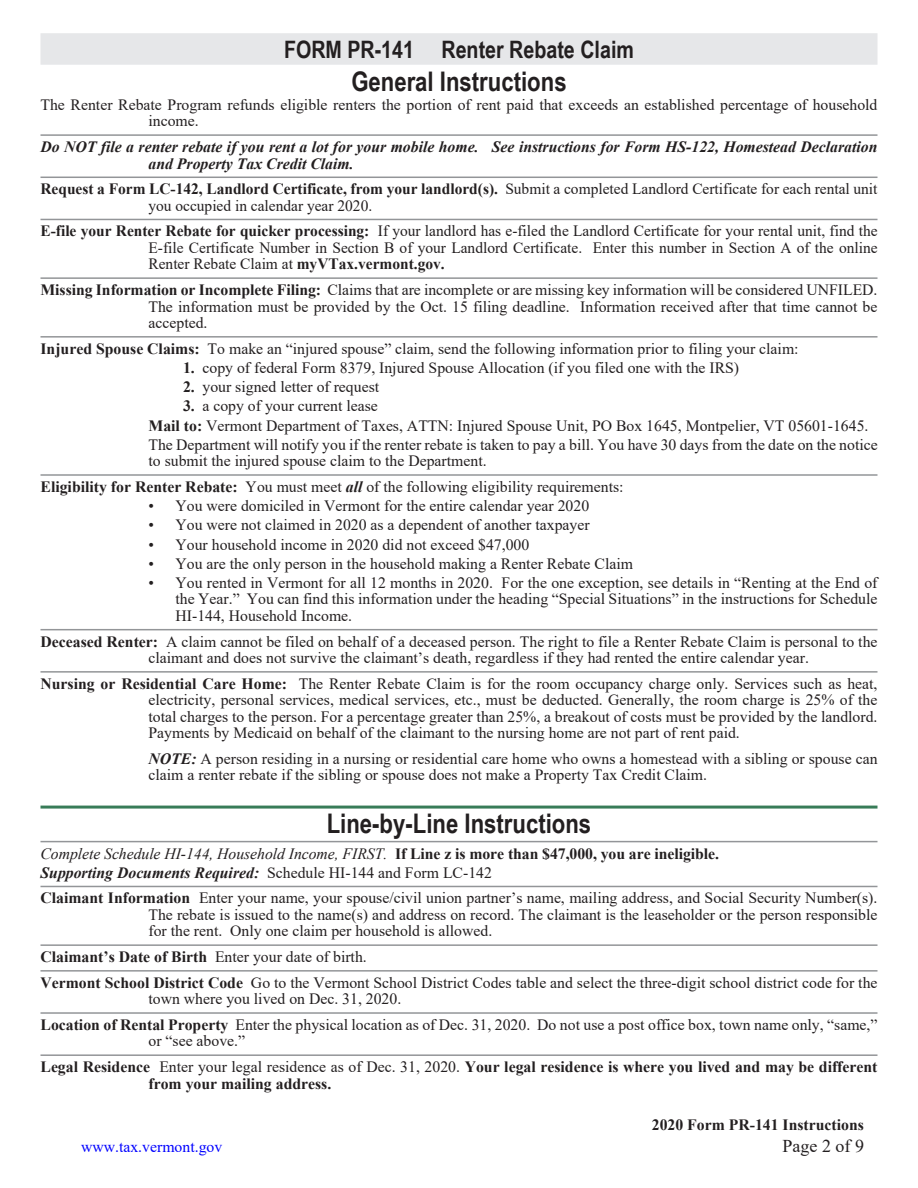
<style>
.page{position:relative;width:918px;height:1188px;background:#fff}
.page>*{position:absolute;margin:0;border:0;box-sizing:border-box;transform-origin:0 0}
.Line-by-Line_header{font:700 27px "Arial Narrow";color:#231f20}
._2012Inc-MajorHeader{font:700 27px "Arial Narrow";color:#231f20}
._2012IncInstr-FormNu{font:700 24px "Arial Narrow";color:#231f20}
.t1{font:18px "Times New Roman";color:#231f20}
._2012Inc-MinorHeader{font:15.75px/16.5px "Times New Roman";color:#231f20}
._2012IncInst-Normal{font:15.75px/16.5px "Times New Roman";color:#231f20}
._2012Inc-MinorHeader-2{font:700 15.75px/16.5px "Times New Roman";color:#231f20}
._2012Inc-MinorHeader-3{font:italic 700 15.75px/16.5px "Times New Roman";color:#231f20}
._2012Inc-Bullets{font:15.75px "Times New Roman";color:#231f20}
._2012Inc-MinorHeader-4{font:italic 15.75px "Times New Roman";letter-spacing:-.005em;color:#231f20}
._2012IncInst-Normal-2{font:italic 700 15.75px "Times New Roman";color:#231f20}
.t2{font:15.75px "Times New Roman";color:#00f}
.s1{font-weight:700}
.s2{font-weight:700;font-style:italic}
.s3{font-weight:700;font-style:normal}
.s4{font-weight:400;font-style:normal}
.s5{font-weight:400}
</style>
<div class="page">
<div style="left:40px;top:33px;width:838px;height:32px;background:#e6e7e9"></div>
<hr style="left:40px;top:134px;width:838px;height:2px;background:#939598">
<hr style="left:40px;top:177px;width:838px;height:1px;background:#939598">
<hr style="left:40px;top:219px;width:838px;height:1px;background:#939598">
<hr style="left:40px;top:277px;width:838px;height:2px;background:#939598">
<hr style="left:40px;top:336px;width:838px;height:2px;background:#939598">
<hr style="left:40px;top:474px;width:838px;height:2px;background:#939598">
<hr style="left:40px;top:629px;width:838px;height:1px;background:#939598">
<hr style="left:40px;top:671px;width:838px;height:2px;background:#939598">
<hr style="left:40px;top:806px;width:838px;height:3px;background:#387c58">
<hr style="left:40px;top:841px;width:838px;height:1px;background:#939598">
<hr style="left:40px;top:886px;width:838px;height:1px;background:#939598">
<hr style="left:40px;top:944px;width:838px;height:2px;background:#939598">
<hr style="left:40px;top:970px;width:838px;height:2px;background:#939598">
<hr style="left:40px;top:1012px;width:838px;height:2px;background:#939598">
<hr style="left:40px;top:1054px;width:838px;height:2px;background:#939598">
<p class="_2012IncInstr-FormNu" style="left:284px;top:31px;width:351px">FORM PR-141 Renter Rebate Claim</p>
<p class="_2012Inc-MajorHeader" style="left:351px;top:61px;width:217px">General Instructions</p>
<p class="_2012IncInst-Normal" style="left:148px;top:96px;width:731px;text-indent:-108px">The Renter Rebate Program refunds eligible renters the portion of rent paid that exceeds an established percentage of household income.</p>
<p class="_2012Inc-MinorHeader-3" style="left:148px;top:138px;width:730px;text-indent:-108px">Do NOT file a renter rebate if you rent a lot for your mobile home. See instructions for Form HS-122, Homestead Declaration and Property Tax Credit Claim.</p>
<p class="_2012Inc-MinorHeader" style="left:148px;top:180px;width:731px;text-indent:-108px"><span class="s1">Request a Form LC-142, Landlord Certificate, from your landlord(s).</span> Submit a completed Landlord Certificate for each rental unit you occupied in calendar year 2020.</p>
<p class="_2012Inc-MinorHeader" style="left:148px;top:222px;width:731px;text-align:justify;text-indent:-108px"><span class="s1">E-file your Renter Rebate for quicker processing:</span> If your landlord has e-filed the Landlord Certificate for your rental unit, find the E-file Certificate Number in Section B of your Landlord Certificate. Enter this number in Section A of the online Renter Rebate Claim at <span class="s1">myVTax.vermont.gov.</span></p>
<p class="_2012Inc-MinorHeader" style="left:148px;top:281px;width:731px;text-align:justify;text-indent:-108px"><span class="s1">Missing Information or Incomplete Filing:</span> Claims that are incomplete or are missing key information will be considered UNFILED.<br>The information must be provided by the Oct. 15 filing deadline. Information received after that time cannot be accepted.</p>
<p class="_2012Inc-MinorHeader" style="left:40px;top:340px;width:760px"><span class="s1">Injured Spouse Claims:</span> To make an “injured spouse” claim, send the following information prior to filing your claim:</p>
<p class="_2012Inc-Bullets" style="left:183px;top:357px;width:558px"><span class="s1">1.</span> copy of federal Form 8379, Injured Spouse Allocation (if you filed one with the IRS)</p>
<p class="_2012Inc-Bullets" style="left:183px;top:376px;width:198px"><span class="s1">2.</span> your signed letter of request</p>
<p class="_2012Inc-Bullets" style="left:183px;top:395px;width:196px"><span class="s1">3.</span> a copy of your current lease</p>
<p class="_2012IncInst-Normal" style="left:148px;top:417px;width:722px"><span class="s1">Mail to:</span> Vermont Department of Taxes, ATTN: Injured Spouse Unit, PO Box 1645, Montpelier, VT 05601-1645.</p>
<p class="_2012IncInst-Normal" style="left:148px;top:436px;width:731px">The Department will notify you if the renter rebate is taken to pay a bill. You have 30 days from the date on the notice to submit the injured spouse claim to the Department.</p>
<p class="_2012Inc-MinorHeader" style="left:40px;top:478px;width:585px"><span class="s1">Eligibility for Renter Rebate:</span> You must meet <span class="s2">all</span> of the following eligibility requirements:</p>
<p class="_2012IncInst-Normal" style="left:148px;top:497px;width:442px">• You were domiciled in Vermont for the entire calendar year 2020</p>
<p class="_2012IncInst-Normal" style="left:148px;top:516px;width:443px">• You were not claimed in 2020 as a dependent of another taxpayer</p>
<p class="_2012IncInst-Normal" style="left:148px;top:536px;width:382px">• Your household income in 2020 did not exceed $47,000</p>
<p class="_2012IncInst-Normal" style="left:148px;top:555px;width:486px">• You are the only person in the household making a Renter Rebate Claim</p>
<p class="_2012IncInst-Normal" style="left:176px;top:574px;width:704px;text-align:justify;text-indent:-27px">• You rented in Vermont for all 12 months in 2020. For the one exception, see details in “Renting at the End of the Year.” You can find this information under the heading “Special Situations” in the instructions for Schedule HI-144, Household Income.</p>
<p class="_2012Inc-MinorHeader" style="left:148px;top:633px;width:731px;text-indent:-108px"><span class="s1">Deceased Renter:</span> A claim cannot be filed on behalf of a deceased person. The right to file a Renter Rebate Claim is personal to the claimant and does not survive the claimant’s death, regardless if they had rented the entire calendar year.</p>
<p class="_2012Inc-MinorHeader" style="left:148px;top:675px;width:731px;text-align:justify;text-indent:-108px"><span class="s1">Nursing or Residential Care Home:</span> The Renter Rebate Claim is for the room occupancy charge only. Services such as heat, electricity, personal services, medical services, etc., must be deducted. Generally, the room charge is 25% of the total charges to the person. For a percentage greater than 25%, a breakout of costs must be provided by the landlord.<br>Payments by Medicaid on behalf of the claimant to the nursing home are not part of rent paid.</p>
<p class="_2012Inc-MinorHeader" style="left:148px;top:750px;width:731px"><span class="s2">NOTE:</span> A person residing in a nursing or residential care home who owns a homestead with a sibling or spouse can claim a renter rebate if the sibling or spouse does not make a Property Tax Credit Claim.</p>
<p class="Line-by-Line_header" style="left:327px;top:803px;width:266px">Line-by-Line Instructions</p>
<p class="_2012Inc-MinorHeader-4" style="left:40px;top:842px;width:680px">Complete Schedule HI-144, Household Income, FIRST. <span class="s3">If Line z is more than $47,000, you are ineligible.</span></p>
<p class="_2012IncInst-Normal-2" style="left:40px;top:861px;width:453px">Supporting Documents Required: <span class="s4">Schedule HI-144 and Form LC-142</span></p>
<p class="_2012Inc-MinorHeader" style="left:148px;top:889px;width:731px;text-align:justify;text-indent:-108px"><span class="s1">Claimant Information</span> Enter your name, your spouse/civil union partner’s name, mailing address, and Social Security Number(s).<br>The rebate is issued to the name(s) and address on record. The claimant is the leaseholder or the person responsible for the rent. Only one claim per household is allowed.</p>
<p class="_2012Inc-MinorHeader-2" style="left:40px;top:948px;width:328px">Claimant’s Date of Birth <span class="s5">Enter your date of birth.</span></p>
<p class="_2012Inc-MinorHeader" style="left:148px;top:974px;width:731px;text-indent:-108px"><span class="s1">Vermont School District Code</span> Go to the Vermont School District Codes table and select the three-digit school district code for the town where you lived on Dec. 31, 2020.</p>
<p class="_2012Inc-MinorHeader" style="left:148px;top:1016px;width:731px;text-indent:-108px"><span class="s1">Location of Rental Property</span> Enter the physical location as of Dec. 31, 2020. Do not use a post office box, town name only, “same,” or “see above.”</p>
<p class="_2012Inc-MinorHeader-2" style="left:148px;top:1058px;width:731px;text-indent:-108px">Legal Residence <span class="s5">Enter your legal residence as of Dec. 31, 2020.</span> Your legal residence is where you lived and may be different from your mailing address.</p>
<p class="_2012Inc-MinorHeader-2" style="left:652px;top:1116px;width:214px">2020 Form PR-141 Instructions</p>
<p class="t2" style="left:81px;top:1136px;width:143px">www.tax.vermont.gov</p>
<p class="t1" style="left:783px;top:1133px;width:83px">Page 2 of 9</p>
</div>
